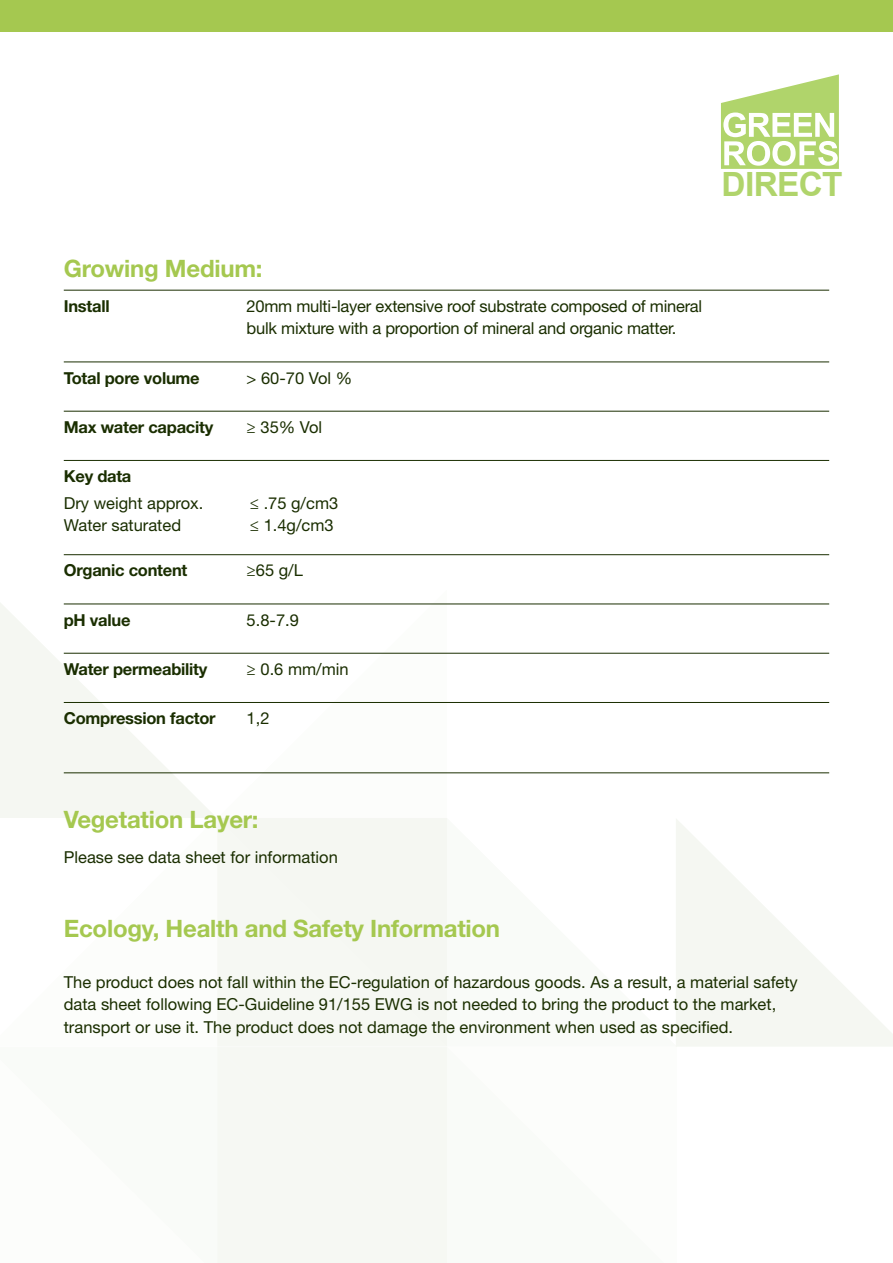
<style>
.page{position:relative;width:893px;height:1263px;background:#fff}
.page>*{position:absolute;margin:0;border:0;box-sizing:border-box;transform-origin:0 0}
.t1{font:700 33.45px "Arial";letter-spacing:-.02em;color:#b0d46b}
.t2{font:700 24px "Helvetica Neue LT Std";letter-spacing:-.01em;color:#a5c850}
.t3{font:16.5px/22.5px "Helvetica Neue LT Std";color:#1a2e00}
.t4{font:700 16.5px "Helvetica Neue LT Std";letter-spacing:-.015em;color:#1a2e00}
</style>
<div class="page">
<svg style="left:0;top:603px;width:217px;height:214px;fill:#f5f7f2"></svg>
<div style="left:218px;top:1047px;width:229px;height:216px;background:#f6f8f3"></div>
<div style="left:218px;top:818px;width:229px;height:228px;background:#f5f7f2"></div>
<svg style="left:676px;top:819px;width:217px;height:228px;fill:#f5f7f2"></svg>
<svg style="left:0;top:817px;width:216px;height:1px"></svg>
<svg style="left:217px;top:603px;width:230px;height:171px"></svg>
<hr style="left:64px;top:290px;width:765px;height:1px;background:#1a2e00">
<hr style="left:64px;top:362px;width:765px;height:1px;background:#1a2e00">
<hr style="left:64px;top:411px;width:765px;height:1px;background:#1a2e00">
<hr style="left:64px;top:460px;width:765px;height:1px;background:#1a2e00">
<hr style="left:64px;top:554px;width:765px;height:1px;background:#1a2e00">
<hr style="left:64px;top:604px;width:765px;height:1px;background:#1a2e00">
<hr style="left:64px;top:653px;width:765px;height:1px;background:#1a2e00">
<hr style="left:64px;top:702px;width:765px;height:1px;background:#1a2e00">
<hr style="left:64px;top:772px;width:765px;height:1px;background:#1a2e00">
<div style="left:0;top:0;width:893px;height:32px;background:#a5c850"></div>
<svg style="left:721px;top:74px;width:118px;height:95px"></svg>
<h1 class="t1" style="left:722px;top:162px;width:123px">DIRECT</h1>
<h2 class="t2" style="left:64px;top:253px;width:200px">Growing Medium:</h2>
<p class="t4" style="left:64px;top:296px;width:47px">Install</p>
<p class="t3" style="left:247px;top:294px;width:457px">20mm multi-layer extensive roof substrate composed of mineral bulk mixture with a proportion of mineral and organic matter.</p>
<p class="t4" style="left:64px;top:367px;width:137px">Total pore volume</p>
<p class="t3" style="left:247px;top:366px;width:107px">&gt; 60-70 Vol %</p>
<p class="t4" style="left:64px;top:417px;width:151px">Max water capacity</p>
<p class="t3" style="left:247px;top:415px;width:77px">≥ 35% Vol</p>
<p class="t4" style="left:64px;top:466px;width:69px">Key data</p>
<p class="t3" style="left:64px;top:491px;width:141px">Dry weight approx.</p>
<p class="t3" style="left:250px;top:491px;width:90px">≤ .75 g/cm3</p>
<p class="t3" style="left:64px;top:514px;width:119px">Water saturated</p>
<p class="t3" style="left:250px;top:514px;width:85px">≤ 1.4g/cm3</p>
<p class="t4" style="left:64px;top:560px;width:125px">Organic content</p>
<p class="t3" style="left:247px;top:559px;width:58px">≥65 g/L</p>
<p class="t4" style="left:64px;top:609px;width:68px">pH value</p>
<p class="t3" style="left:247px;top:608px;width:54px">5.8-7.9</p>
<p class="t4" style="left:64px;top:659px;width:145px">Water permeability</p>
<p class="t3" style="left:247px;top:657px;width:103px">≥ 0.6 mm/min</p>
<p class="t4" style="left:64px;top:708px;width:153px">Compression factor</p>
<p class="t3" style="left:247px;top:707px;width:24px">1,2</p>
<h2 class="t2" style="left:64px;top:804px;width:196px">Vegetation Layer:</h2>
<p class="t3" style="left:64px;top:845px;width:276px">Please see data sheet for information</p>
<h2 class="t2" style="left:64px;top:913px;width:438px">Ecology, Health and Safety Information</h2>
<p class="t3" style="left:64px;top:970px;width:736px">The product does not fall within the EC-regulation of hazardous goods. As a result, a material safety data sheet following EC-Guideline 91/155 EWG is not needed to bring the product to the market, transport or use it. The product does not damage the environment when used as specified.</p>
</div>
